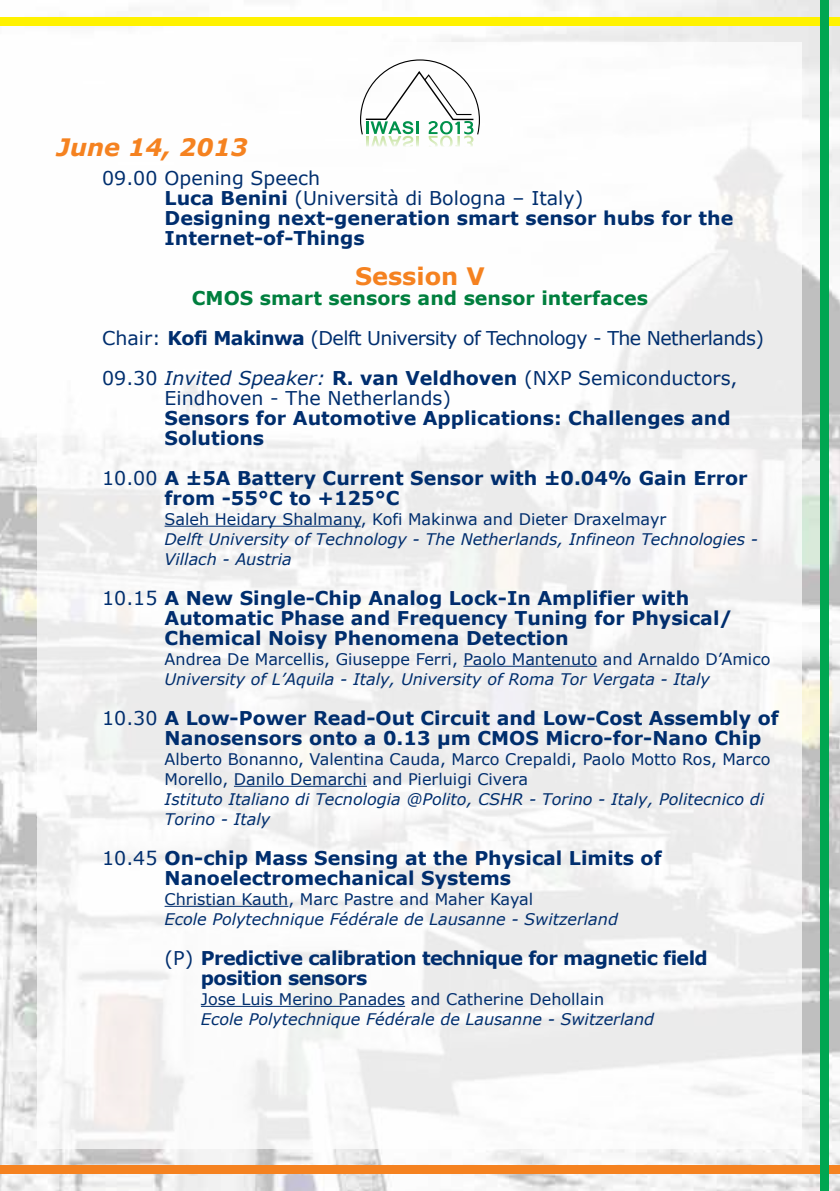
<style>
.page{position:relative;width:840px;height:1191px;background:#fff}
.page>*{position:absolute;margin:0;border:0;box-sizing:border-box;transform-origin:0 0}
.t1{font:italic 700 24px "Verdana";color:#f58220}
.t2{font:700 24px "Verdana";color:#f58220}
.t3{font:700 19px/20px "Verdana";color:#002e6e}
.t4{font:19px/40px "Verdana";letter-spacing:-.03em;color:#002e6e}
.t5{font:700 19px/20px "Verdana";letter-spacing:-.03em;color:#002e6e}
.t6{font:19px "Verdana";color:#002e6e}
.t7{font:italic 16px/20px "Verdana";color:#002e6e}
.t8{font:16px/20px "Verdana";color:#002e6e}
.s1{font-weight:400}
.s2{font-weight:700;color:#007f3e}
.s3{font-weight:700}
.s4{font-style:italic}
</style>
<div class="page">
<img style="left:0;top:0;width:839px;height:1191px">
<div style="left:0;top:17px;width:839px;height:9px;background:#fff200"></div>
<div style="left:0;top:1165px;width:839px;height:9px;background:#f58220"></div>
<div style="left:819px;top:0;width:9px;height:1191px;background:#00a651"></div>
<div style="left:38px;top:42px;width:763px;height:1106px;background:linear-gradient(to right,#f9f9f9,#f3f3f3)"></div>
<svg style="left:359px;top:59px;width:121px;height:90px"></svg>
<hr style="left:164px;top:526px;width:196px;height:1px;background:#002e6e">
<hr style="left:463px;top:666px;width:134px;height:1px;background:#002e6e">
<hr style="left:234px;top:786px;width:133px;height:1px;background:#002e6e">
<hr style="left:164px;top:906px;width:124px;height:1px;background:#002e6e">
<hr style="left:201px;top:1006px;width:204px;height:1px;background:#002e6e">
<p class="t1" style="left:57px;top:131px;width:192px">June 14, 2013</p>
<p class="t3" style="left:164px;top:168px;width:570px;text-indent:-62px"><span class="s1">09.00 Opening Speech<br></span>Luca Benini <span class="s1">(Università di Bologna – Italy)<br></span>Designing next-generation smart sensor hubs for the Internet-of-Things</p>
<p class="t2" style="left:355px;top:260px;width:131px">Session V</p>
<p class="t4" style="left:102px;top:278px;width:663px;text-indent:90px"><span class="s2">CMOS smart sensors and sensor interfaces<br></span>Chair: <span class="s3">Kofi Makinwa</span> (Delft University of Technology - The Netherlands)<br>09.30 <span class="s4">Invited Speaker:</span> <span class="s3">R. van Veldhoven</span> (NXP Semiconductors,</p>
<p class="t6" style="left:164px;top:386px;width:288px">Eindhoven - The Netherlands)</p>
<p class="t3" style="left:164px;top:408px;width:567px">Sensors for Automotive Applications: Challenges and<br>Solutions</p>
<p class="t3" style="left:164px;top:468px;width:584px;text-indent:-62px"><span class="s1">10.00</span> A ±5A Battery Current Sensor with ±0.04% Gain Error from -55°C to +125°C</p>
<p class="t8" style="left:164px;top:509px;width:503px">Saleh Heidary Shalmany, Kofi Makinwa and Dieter Draxelmayr</p>
<p class="t7" style="left:164px;top:529px;width:594px">Delft University of Technology - The Netherlands, Infineon Technologies -<br>Villach - Austria</p>
<p class="t3" style="left:164px;top:588px;width:569px;text-indent:-62px"><span class="s1">10.15</span> A New Single-Chip Analog Lock-In Amplifier with<br>Automatic Phase and Frequency Tuning for Physical/<br>Chemical Noisy Phenomena Detection</p>
<p class="t8" style="left:164px;top:649px;width:607px">Andrea De Marcellis, Giuseppe Ferri, Paolo Mantenuto and Arnaldo D’Amico</p>
<p class="t7" style="left:164px;top:669px;width:546px">University of L’Aquila - Italy, University of Roma Tor Vergata - Italy</p>
<p class="t3" style="left:164px;top:708px;width:615px;text-indent:-62px"><span class="s1">10.30</span> A Low-Power Read-Out Circuit and Low-Cost Assembly of<br>Nanosensors onto a 0.13 μm CMOS Micro-for-Nano Chip</p>
<p class="t8" style="left:164px;top:749px;width:607px">Alberto Bonanno, Valentina Cauda, Marco Crepaldi, Paolo Motto Ros, Marco<br>Morello, Danilo Demarchi and Pierluigi Civera</p>
<p class="t7" style="left:164px;top:789px;width:600px">Istituto Italiano di Tecnologia @Polito, CSHR - Torino - Italy, Politecnico di<br>Torino - Italy</p>
<p class="t3" style="left:164px;top:848px;width:498px;text-indent:-62px"><span class="s1">10.45</span> On-chip Mass Sensing at the Physical Limits of<br>Nanoelectromechanical Systems</p>
<p class="t8" style="left:164px;top:889px;width:370px">Christian Kauth, Marc Pastre and Maher Kayal</p>
<p class="t7" style="left:164px;top:909px;width:454px">Ecole Polytechnique Fédérale de Lausanne - Switzerland</p>
<p class="t5" style="left:201px;top:948px;width:508px;text-indent:-36px"><span class="s1">(P)</span> Predictive calibration technique for magnetic field position sensors</p>
<p class="t8" style="left:201px;top:989px;width:404px">Jose Luis Merino Panades and Catherine Dehollain</p>
<p class="t7" style="left:201px;top:1009px;width:454px">Ecole Polytechnique Fédérale de Lausanne - Switzerland</p>
</div>
